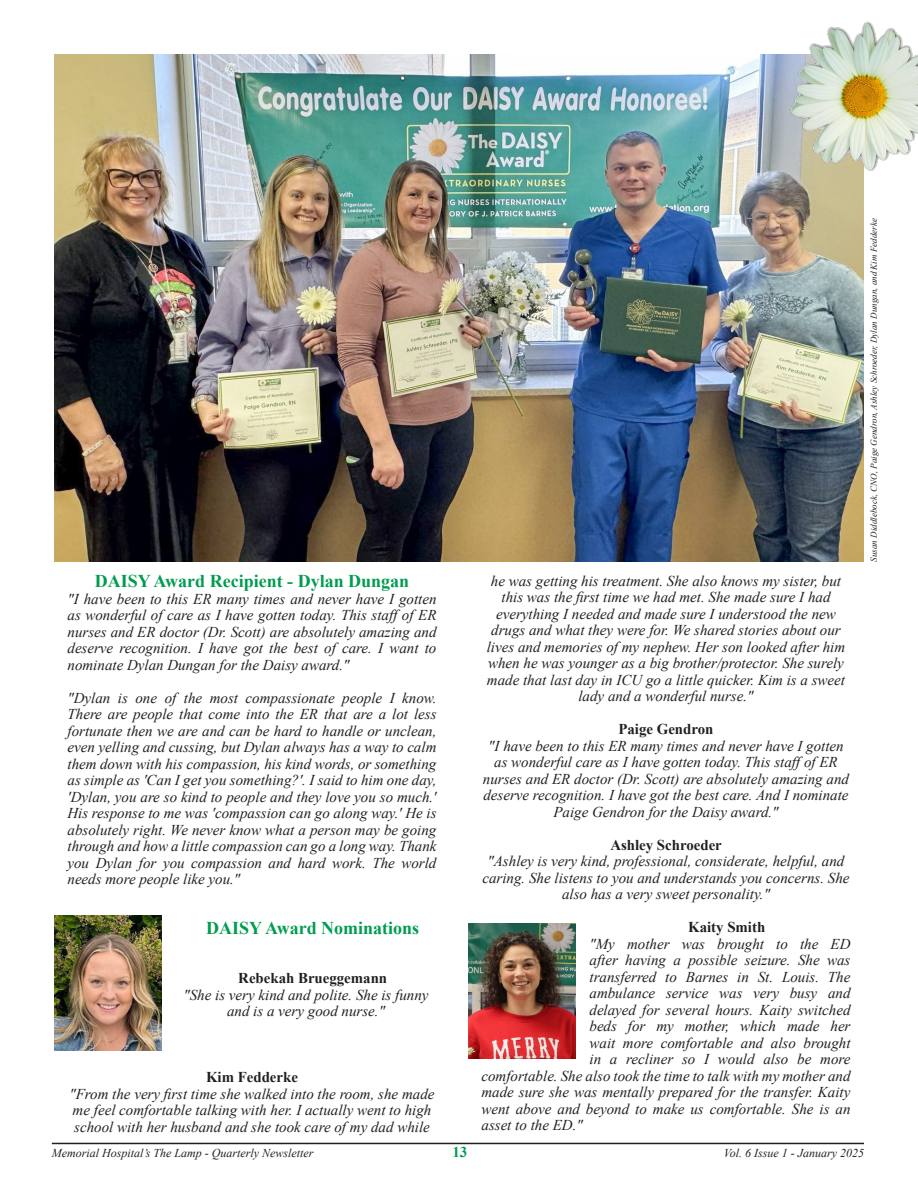
<style>
.page{position:relative;width:918px;height:1188px;background:#fff}
.page>*{position:absolute;margin:0;border:0;box-sizing:border-box;transform-origin:0 0}
.t1{font:700 18px "Times New Roman";color:#009c50}
.Newsletter_Paragraph_Style{font:italic 15px/16.5px "Times New Roman";color:#231f20;text-align:center}
.Newsletter_Paragraph_Style-2{font:700 15px "Times New Roman";color:#231f20}
.t2{font:700 15px "Times New Roman";color:#009c50}
.t3{font:italic 12px "Times New Roman";color:#231f20}
.Photo_Caption{font:italic 9px "Times New Roman";color:#231f20}
</style>
<div class="page">
<hr style="left:52px;top:1143px;width:812px;height:1px;background:#231f20">
<img style="left:54px;top:916px;width:108px;height:135px">
<img style="left:468px;top:923px;width:108px;height:135px">
<img style="left:54px;top:54px;width:810px;height:508px">
<img style="left:783px;top:21px;width:135px;height:156px">
<p class="t1" style="left:95px;top:568px;width:316px">DAISY Award Recipient - Dylan Dungan</p>
<p class="Newsletter_Paragraph_Style" style="left:68px;top:590px;width:371px;text-align:justify">"I have been to this ER many times and never have I gotten as wonderful of care as I have gotten today. This staffof ER nurses and ER doctor (Dr. Scott) are absolutely amazing and deserve recognition. I have got the best of care. I want to nominate Dylan Dungan for the Daisy award."</p>
<p class="Newsletter_Paragraph_Style" style="left:68px;top:689px;width:371px;text-align:justify">"Dylan is one of the most compassionate people I know.<br>There are people that come into the ER that are a lot less fortunate then we are and can be hard to handle or unclean, even yelling and cussing, but Dylan always has a way to calm them down with his compassion, his kind words, or something as simple as 'Can I get you something?'. I said to him one day, 'Dylan, you are so kind to people and they love you so much.' His response to me was 'compassion can go along way.' He is absolutely right. We never know what a person may be going through and how a little compassion can go a long way. Thank you Dylan for you compassion and hard work. The world needs more people like you."</p>
<p class="t1" style="left:206px;top:915px;width:215px">DAISY Award Nominations</p>
<p class="Newsletter_Paragraph_Style-2" style="left:238px;top:967px;width:150px">Rebekah Brueggemann</p>
<p class="Newsletter_Paragraph_Style" style="left:184px;top:986px;width:247px">"She is very kind and polite. She is funny and is a very good nurse."</p>
<p class="Newsletter_Paragraph_Style-2" style="left:206px;top:1066px;width:93px">Kim Fedderke</p>
<p class="Newsletter_Paragraph_Style" style="left:69px;top:1085px;width:367px;text-align:left">"From the very first time she walked into the room, she made me feel comfortable talking with her. I actually went to high school with her husband and she took care of my dad while</p>
<p class="Newsletter_Paragraph_Style" style="left:487px;top:572px;width:360px">he was getting his treatment. She also knows my sister, but this was the first time we had met. She made sure I had everything I needed and made sure I understood the new drugs and what they were for. We shared stories about our lives and memories of my nephew. Her son looked after him when he was younger as a big brother/protector. She surely made that last day in ICU go a little quicker. Kim is a sweet lady and a wonderful nurse."</p>
<p class="Newsletter_Paragraph_Style-2" style="left:618px;top:718px;width:97px">Paige Gendron</p>
<p class="Newsletter_Paragraph_Style" style="left:483px;top:737px;width:368px">"I have been to this ER many times and never have I gotten as wonderful care as I have gotten today. This staffof ER nurses and ER doctor (Dr. Scott) are absolutely amazing and deserve recognition. I have got the best care. And I nominate Paige Gendron for the Daisy award."</p>
<p class="Newsletter_Paragraph_Style-2" style="left:610px;top:834px;width:113px">Ashley Schroeder</p>
<p class="Newsletter_Paragraph_Style" style="left:482px;top:852px;width:369px">"Ashley is very kind, professional, considerate, helpful, and caring. She listens to you and understands you concerns. She also has a very sweet personality."</p>
<p class="Newsletter_Paragraph_Style-2" style="left:688px;top:916px;width:79px">Kaity Smith</p>
<p class="Newsletter_Paragraph_Style" style="left:590px;top:935px;width:263px">"My mother was brought to the ED</p>
<p class="Newsletter_Paragraph_Style" style="left:590px;top:951px;width:262px">after having a possible seizure. She was</p>
<p class="Newsletter_Paragraph_Style" style="left:590px;top:968px;width:262px">transferred to Barnes in St. Louis. The</p>
<p class="Newsletter_Paragraph_Style" style="left:590px;top:984px;width:262px">ambulance service was very busy and</p>
<p class="Newsletter_Paragraph_Style" style="left:590px;top:1001px;width:263px">delayed for several hours. Kaity switched</p>
<p class="Newsletter_Paragraph_Style" style="left:590px;top:1017px;width:263px">beds for my mother, which made her</p>
<p class="Newsletter_Paragraph_Style" style="left:590px;top:1034px;width:263px">wait more comfortable and also brought</p>
<p class="Newsletter_Paragraph_Style" style="left:590px;top:1050px;width:262px">in a recliner so I would also be more</p>
<p class="Newsletter_Paragraph_Style" style="left:482px;top:1067px;width:371px">comfortable. She also took the time to talk with my mother and</p>
<p class="Newsletter_Paragraph_Style" style="left:482px;top:1083px;width:370px">made sure she was mentally prepared for the transfer. Kaity</p>
<p class="Newsletter_Paragraph_Style" style="left:482px;top:1100px;width:371px">went above and beyond to make us comfortable. She is an</p>
<p class="Newsletter_Paragraph_Style" style="left:482px;top:1116px;width:103px">asset to the ED."</p>
<p class="Photo_Caption" style="left:868px;top:562px;width:345px;rotate:-90deg">Susan Diddlebock, CNO, Paige Gendron, Ashley Schroeder, Dylan Dungan, and Kim Fedderke</p>
<p class="t3" style="left:52px;top:1145px;width:263px">Memorial Hospital’s The Lamp - Quarterly Newsletter</p>
<p class="t2" style="left:452px;top:1142px;width:16px">13</p>
<p class="t3" style="left:724px;top:1145px;width:142px">Vol. 6 Issue 1 - January 2025</p>
</div>
